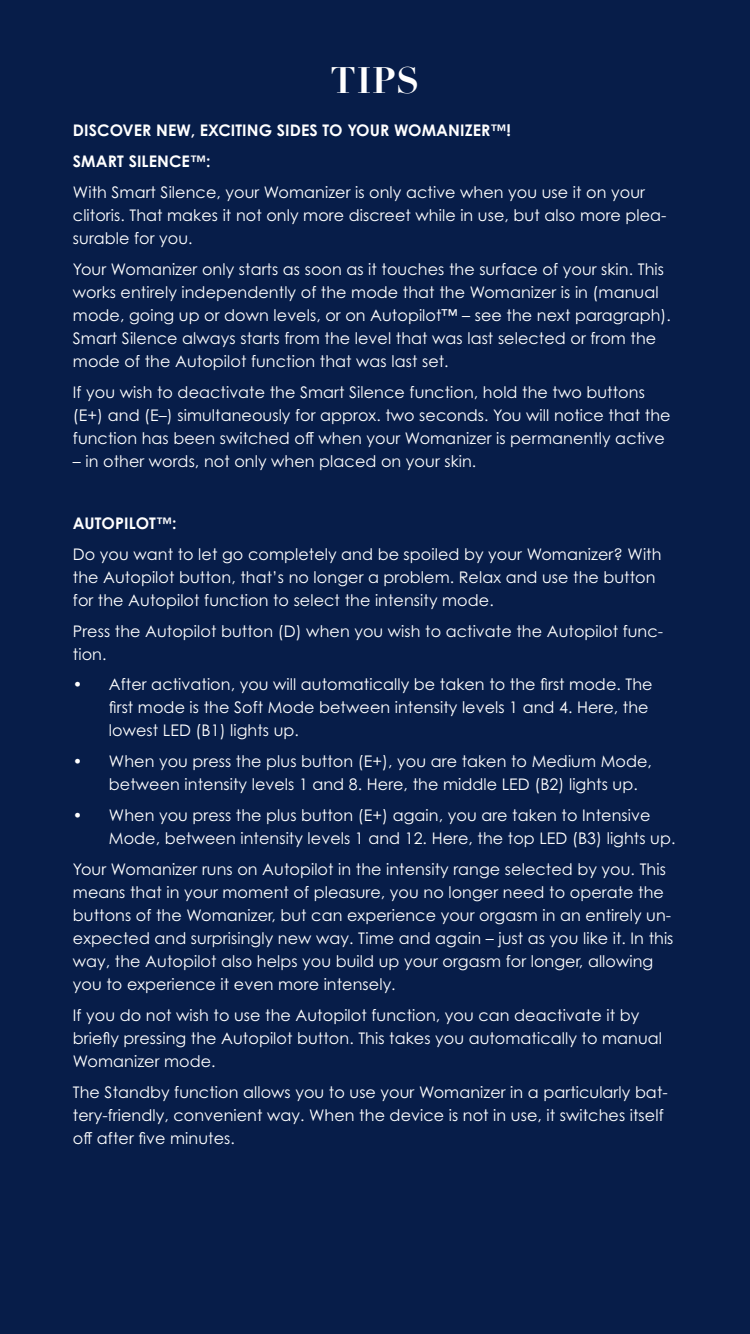
<style>
.page{position:relative;width:750px;height:1334px;background:#071d49}
.page>*{position:absolute;margin:0;border:0;box-sizing:border-box;transform-origin:0 0}
.t1{font:700 36px "Didot";color:#fff}
.t2{font:16px/23px "Century Gothic Pro";letter-spacing:.005em;color:#fff}
.t3{font:700 16px/31px "Century Gothic Pro";letter-spacing:.005em;color:#fff}
</style>
<div class="page">
<h1 class="t1" style="left:331px;top:57px;width:90px">TIPS</h1>
<p class="t3" style="left:73px;top:114px;width:440px">DISCOVER NEW, EXCITING SIDES TO YOUR WOMANIZER™!<br>SMART SILENCE™:</p>
<p class="t2" style="left:73px;top:180px;width:595px">With Smart Silence, your Womanizer is only active when you use it on your clitoris. That makes it not only more discreet while in use, but also more plea&shy;surable for you.</p>
<p class="t2" style="left:73px;top:257px;width:600px">Your Womanizer only starts as soon as it touches the surface of your skin. This works entirely independently of the mode that the Womanizer is in (manual mode, going up or down levels, or on Autopilot™ – see the next paragraph).<br>Smart Silence always starts from the level that was last selected or from the mode of the Autopilot function that was last set.</p>
<p class="t2" style="left:73px;top:380px;width:599px">If you wish to deactivate the Smart Silence function, hold the two buttons (E+) and (E–) simultaneously for approx. two seconds. You will notice that the function has been switched off when your Womanizer is permanently active</p>
<p class="t2" style="left:73px;top:449px;width:405px">– in other words, not only when placed on your skin.</p>
<p class="t3" style="left:73px;top:507px;width:105px">AUTOPILOT™:</p>
<p class="t2" style="left:73px;top:542px;width:590px">Do you want to let go completely and be spoiled by your Womanizer? With the Autopilot button, that’s no longer a problem. Relax and use the button for the Autopilot function to select the intensity mode.</p>
<p class="t2" style="left:73px;top:619px;width:592px">Press the Autopilot button (D) when you wish to activate the Autopilot func&shy;tion.</p>
<p class="t2" style="left:109px;top:673px;width:545px;text-indent:-36px">• After activation, you will automatically be taken to the first mode. The first mode is the Soft Mode between intensity levels 1 and 4. Here, the lowest LED (B1) lights up.</p>
<p class="t2" style="left:109px;top:750px;width:545px;text-indent:-36px">• When you press the plus button (E+), you are taken to Medium Mode, between intensity levels 1 and 8. Here, the middle LED (B2) lights up.</p>
<p class="t2" style="left:109px;top:804px;width:568px;text-indent:-36px">• When you press the plus button (E+) again, you are taken to Intensive<br>Mode, between intensity levels 1 and 12. Here, the top LED (B3) lights up.</p>
<p class="t2" style="left:73px;top:858px;width:602px">Your Womanizer runs on Autopilot in the intensity range selected by you. This means that in your moment of pleasure, you no longer need to operate the buttons of the Womanizer, but can experience your orgasm in an entirely un&shy;expected and surprisingly new way. Time and again – just as you like it. In this way, the Autopilot also helps you build up your orgasm for longer, allowing you to experience it even more intensely.</p>
<p class="t2" style="left:73px;top:1004px;width:591px">If you do not wish to use the Autopilot function, you can deactivate it by briefly pressing the Autopilot button. This takes you automatically to manual<br>Womanizer mode.</p>
<p class="t2" style="left:73px;top:1081px;width:596px">The Standby function allows you to use your Womanizer in a particularly bat&shy;tery-friendly, convenient way. When the device is not in use, it switches itself off after five minutes.</p>
</div>
